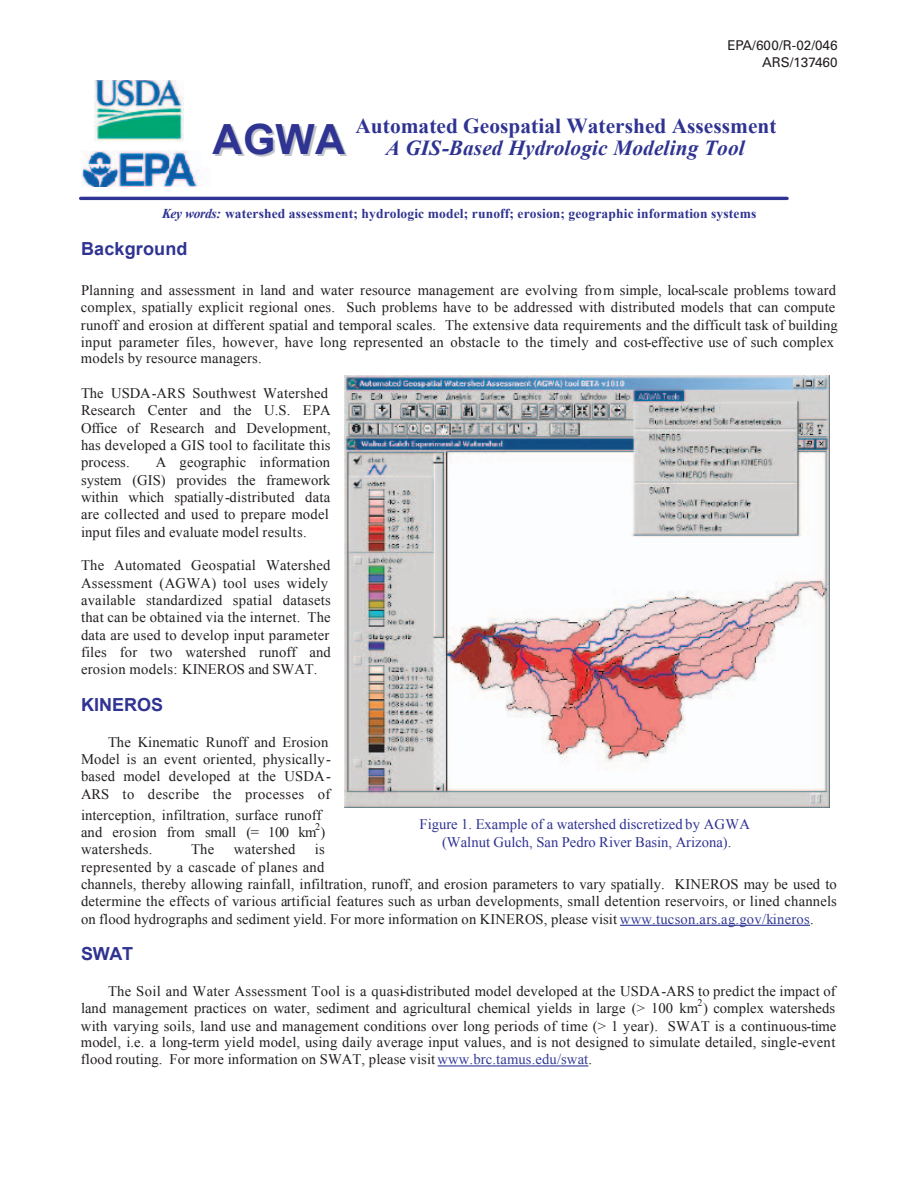
<style>
.page{position:relative;width:918px;height:1188px;background:#fff}
.page>*{position:absolute;margin:0;border:0;box-sizing:border-box;transform-origin:0 0}
.t1{font:700 41.7px "Arial";color:#2f3391}
.t2{font:700 21.3px "Times New Roman";color:#2f3391}
.t3{font:italic 700 21.3px "Times New Roman";letter-spacing:.005em;color:#2f3391}
.t4{font:700 18px "Arial";letter-spacing:.005em;color:#2f3391}
.t5{font:14.7px/17.2px "Times New Roman";letter-spacing:.01em;color:#231f20}
.t6{font:14.7px "Times New Roman";color:#2f3391}
.t7{font:700 13.5px "Times New Roman";letter-spacing:.01em;color:#2f3391}
.t8{font:13.5px/16.5px "Univers";color:#231f20;text-align:right}
.t9{font:10.2px "Times New Roman";color:#231f20}
.s1{font-style:italic}
.s2{color:#333b97}
</style>
<div class="page">
<hr style="left:620px;top:925px;width:190px;height:1px;background:#333b97">
<hr style="left:438px;top:1065px;width:150px;height:1px;background:#333b97">
<hr style="left:81px;top:197px;width:706px;height:3px;background:#2f3391">
<img style="left:81px;top:151px;width:118px;height:36px">
<img style="left:94px;top:81px;width:89px;height:61px">
<img style="left:344px;top:376px;width:485px;height:432px">
<p class="t8" style="left:727px;top:39px;width:112px">EPA/600/R-02/046<br>ARS/137460</p>
<p class="t1" style="left:213px;top:124px;width:134px">AGWA</p>
<p class="t2" style="left:356px;top:118px;width:423px">Automated Geospatial Watershed Assessment</p>
<h1 class="t3" style="left:386px;top:141px;width:360px">A GIS-Based Hydrologic Modeling Tool</h1>
<p class="t7" style="left:162px;top:209px;width:596px"><span class="s1">Key words:</span> watershed assessment; hydrologic model; runoff; erosion; geographic information systems</p>
<h2 class="t4" style="left:81px;top:242px;width:108px">Background</h2>
<p class="t5" style="left:81px;top:283px;width:758px">Planning and assessment in land and water resource management are evolving from simple, local-scale problems toward complex, spatially explicit regional ones. Such problems have to be addressed with distributed models that can compute runoff and erosion at different spatial and temporal scales. The extensive data requirements and the difficult task of building input parameter files, however, have long represented an obstacle to the timely and cost-effective use of such complex models by resource managers.</p>
<p class="t5" style="left:81px;top:386px;width:251px">The USDA-ARS Southwest Watershed<br>Research Center and the U.S. EPA<br>Office of Research and Development, has developed a GIS tool to facilitate this process.</p>
<p class="t5" style="left:81px;top:455px;width:251px;text-indent:75px">A geographic information system (GIS) provides the framework within which spatially-distributed data are collected and used to prepare model input files and evaluate model results.</p>
<p class="t5" style="left:81px;top:558px;width:251px">The Automated Geospatial Watershed Assessment (AGWA) tool uses widely available standardized spatial datasets that can be obtained via the internet. The data are used to develop input parameter files for two watershed runoff and erosion models: KINEROS and SWAT.</p>
<h2 class="t4" style="left:81px;top:698px;width:84px">KINEROS</h2>
<p class="t5" style="left:81px;top:735px;width:252px;text-indent:27px">The Kinematic Runoff and Erosion Model is an event oriented, physically&shy;based model developed at the USDA-ARS to describe the processes of</p>
<p class="t5" style="left:81px;top:808px;width:246px;line-height:16.8px">interception, infiltration, surface runoff and erosion from small (= 100 km )</p>
<p class="t9" style="left:315px;top:823px;width:7px">2</p>
<p class="t6" style="left:420px;top:819px;width:332px">Figure 1. Example of a watershed discretized by AGWA</p>
<p class="t5" style="left:81px;top:842px;width:73px">watersheds.</p>
<p class="t5" style="left:191px;top:842px;width:25px">The</p>
<p class="t5" style="left:234px;top:842px;width:63px">watershed</p>
<p class="t5" style="left:315px;top:842px;width:12px">is</p>
<p class="t6" style="left:442px;top:837px;width:291px">(Walnut Gulch, San Pedro River Basin, Arizona).</p>
<p class="t5" style="left:81px;top:860px;width:757px">represented by a cascade of planes and<br>channels, thereby allowing rainfall, infiltration, runoff, and erosion parameters to vary spatially. KINEROS may be used to determine the effects of various artificial features such as urban developments, small detention reservoirs, or lined channels on flood hydrographs and sediment yield. For more information on KINEROS, please visit <span class="s2">www.tucson.ars.ag.gov/kineros</span>.</p>
<h2 class="t4" style="left:81px;top:947px;width:54px">SWAT</h2>
<p class="t5" style="left:81px;top:984px;width:756px;text-align:right">The Soil and Water Assessment Tool is a quasi-distributed model developed at the USDA-ARS to predict the impact of land management practices on water, sediment and agricultural chemical yields in large (&gt; 100 km ) complex watersheds</p>
<p class="t9" style="left:698px;top:999px;width:7px">2</p>
<p class="t5" style="left:81px;top:1019px;width:757px;text-align:justify">with varying soils, land use and management conditions over long periods of time (&gt; 1 year). SWAT is a continuous-time model, i.e. a long-term yield model, using daily average input values, and is not designed to simulate detailed, single-event flood routing. For more information on SWAT, please visit <span class="s2">www.brc.tamus.edu/swat</span>.</p>
</div>
